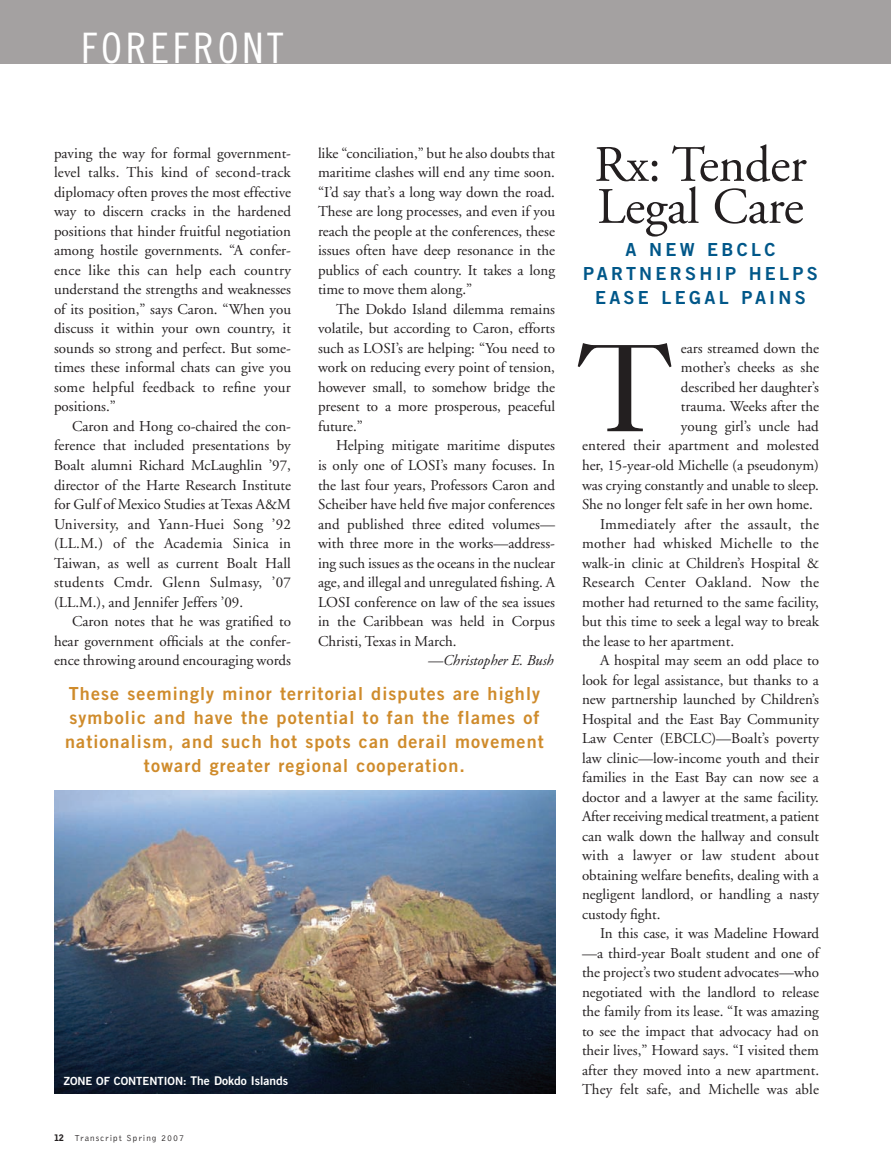
<style>
.page{position:relative;width:891px;height:1175px;background:#fff}
.page>*{position:absolute;margin:0;border:0;box-sizing:border-box;transform-origin:0 0}
.t1{font:124.8px "Caslon Five Forty";color:#231f20}
.t2{font:51px/42px "Adobe Garamond";letter-spacing:-.01em;color:#231f20}
.t3{font:42px "Trade Gothic Cond Eighteen";letter-spacing:.09em;color:#fff}
.t4{font:18px/24px "Trade Gothic Bold Two";letter-spacing:.06em;color:#cf8b2b;text-align:center}
.t5{font:18px/24px "Trade Gothic Bold Two";letter-spacing:.185em;color:#005789;text-align:center}
.t6{font:15px "Adobe Garamond";color:#231f20}
.t7{font:15px "Adobe Garamond";letter-spacing:.02em;color:#231f20}
.t8{font:italic 15px "Adobe Garamond";color:#231f20}
.t9{font:11.25px "Trade Gothic Bold Two";color:#fff}
.t10{font:9px "Bell Gothic BT";letter-spacing:.11em;color:#231f20}
.s1{font-size:12px}
.s2{font-weight:900}
</style>
<div class="page">
<img style="left:54px;top:790px;width:501px;height:304px">
<div style="left:0;top:0;width:891px;height:63px;background:#a4a1a1"></div>
<p class="t3" style="left:81px;top:33px;width:204px">FOREFRONT</p>
<p class="t6" style="left:54px;top:147px;width:239px">paving the way for formal government-</p>
<p class="t6" style="left:54px;top:167px;width:238px">level talks. This kind of second-track</p>
<p class="t6" style="left:54px;top:186px;width:239px">diplomacy often proves the most effective</p>
<p class="t6" style="left:54px;top:206px;width:239px">way to discern cracks in the hardened</p>
<p class="t6" style="left:54px;top:225px;width:239px">positions that hinder fruitful negotiation</p>
<p class="t6" style="left:54px;top:245px;width:239px">among hostile governments. “A confer-</p>
<p class="t7" style="left:54px;top:264px;width:239px">ence like this can help each country</p>
<p class="t6" style="left:54px;top:284px;width:239px">understand the strengths and weaknesses</p>
<p class="t6" style="left:54px;top:303px;width:239px">of its position,” says Caron. “When you</p>
<p class="t6" style="left:54px;top:323px;width:239px">discuss it within your own country, it</p>
<p class="t6" style="left:54px;top:342px;width:239px">sounds so strong and perfect. But some-</p>
<p class="t6" style="left:54px;top:362px;width:239px">times these informal chats can give you</p>
<p class="t6" style="left:54px;top:381px;width:238px">some helpful feedback to refine your</p>
<p class="t6" style="left:54px;top:401px;width:63px">positions.”</p>
<p class="t6" style="left:72px;top:420px;width:221px">Caron and Hong co-chaired the con-</p>
<p class="t6" style="left:54px;top:440px;width:238px">ference that included presentations by</p>
<p class="t6" style="left:54px;top:459px;width:239px">Boalt alumni Richard McLaughlin ’97,</p>
<p class="t6" style="left:54px;top:479px;width:239px">director of the Harte Research Institute</p>
<p class="t6" style="left:54px;top:498px;width:239px">for Gulf of Mexico Studies at Texas A&amp;M</p>
<p class="t7" style="left:54px;top:518px;width:239px">University, and Yann-Huei Song ’92</p>
<p class="t7" style="left:54px;top:537px;width:239px">(LL.M.) of the Academia Sinica in</p>
<p class="t6" style="left:54px;top:557px;width:239px">Taiwan, as well as current Boalt Hall</p>
<p class="t7" style="left:54px;top:576px;width:239px">students Cmdr. Glenn Sulmasy, ’07</p>
<p class="t6" style="left:54px;top:596px;width:191px">(LL.M.), and Jennifer Jeffers ’09.</p>
<p class="t6" style="left:72px;top:615px;width:221px">Caron notes that he was gratified to</p>
<p class="t6" style="left:54px;top:635px;width:239px">hear government officials at the confer-</p>
<p class="t6" style="left:54px;top:654px;width:239px">ence throwing around encouraging words</p>
<p class="t4" style="left:65px;top:683px;width:480px">These seemingly minor territorial disputes are highly symbolic and have the potential to fan the flames of nationalism, and such hot spots can derail movement toward greater regional cooperation.</p>
<p class="t6" style="left:318px;top:147px;width:239px">like “conciliation,” but he also doubts that</p>
<p class="t6" style="left:318px;top:167px;width:239px">maritime clashes will end any time soon.</p>
<p class="t6" style="left:318px;top:186px;width:239px">“I’d say that’s a long way down the road.</p>
<p class="t6" style="left:318px;top:206px;width:239px">These are long processes, and even if you</p>
<p class="t6" style="left:318px;top:225px;width:239px">reach the people at the conferences, these</p>
<p class="t6" style="left:318px;top:245px;width:239px">issues often have deep resonance in the</p>
<p class="t6" style="left:318px;top:264px;width:239px">publics of each country. It takes a long</p>
<p class="t6" style="left:318px;top:284px;width:156px">time to move them along.”</p>
<p class="t6" style="left:336px;top:303px;width:221px">The Dokdo Island dilemma remains</p>
<p class="t6" style="left:318px;top:323px;width:239px">volatile, but according to Caron, efforts</p>
<p class="t6" style="left:318px;top:342px;width:239px">such as LOSI’s are helping: “You need to</p>
<p class="t6" style="left:318px;top:362px;width:239px">work on reducing every point of tension,</p>
<p class="t6" style="left:318px;top:381px;width:239px">however small, to somehow bridge the</p>
<p class="t6" style="left:318px;top:401px;width:239px">present to a more prosperous, peaceful</p>
<p class="t6" style="left:318px;top:420px;width:46px">future.”</p>
<p class="t6" style="left:336px;top:440px;width:221px">Helping mitigate maritime disputes</p>
<p class="t6" style="left:318px;top:459px;width:239px">is only one of LOSI’s many focuses. In</p>
<p class="t6" style="left:318px;top:479px;width:239px">the last four years, Professors Caron and</p>
<p class="t6" style="left:318px;top:498px;width:239px">Scheiber have held five major conferences</p>
<p class="t6" style="left:318px;top:518px;width:239px">and published three edited volumes—</p>
<p class="t6" style="left:318px;top:537px;width:239px">with three more in the works—address-</p>
<p class="t6" style="left:318px;top:557px;width:238px">ing such issues as the oceans in the nuclear</p>
<p class="t6" style="left:318px;top:576px;width:239px">age, and illegal and unregulated fishing. A</p>
<p class="t6" style="left:318px;top:596px;width:239px">LOSI conference on law of the sea issues</p>
<p class="t6" style="left:318px;top:615px;width:238px">in the Caribbean was held in Corpus</p>
<p class="t6" style="left:318px;top:635px;width:140px">Christi, Texas in March.</p>
<p class="t8" style="left:428px;top:654px;width:127px">—Christopher E. Bush</p>
<p class="t9" style="left:64px;top:1076px;width:226px">ZONE OF CONTENTION: <span class="s1">The Dokdo Islands</span></p>
<p class="t10" style="left:54px;top:1134px;width:132px"><span class="s2">12</span> Transcript Spring 2007</p>
<p class="t2" style="left:594px;top:148px;width:214px">Rx: Tender<br>Legal Care</p>
<p class="t5" style="left:583px;top:239px;width:236px">A NEW EBCLC<br>PARTNERSHIP HELPS<br>EASE LEGAL PAINS</p>
<p class="t1" style="left:576px;top:345px;width:99px">T</p>
<p class="t6" style="left:681px;top:342px;width:140px">ears streamed down the</p>
<p class="t6" style="left:681px;top:362px;width:140px">mother’s cheeks as she</p>
<p class="t6" style="left:681px;top:381px;width:140px">described her daughter’s</p>
<p class="t6" style="left:681px;top:401px;width:140px">trauma. Weeks after the</p>
<p class="t6" style="left:681px;top:420px;width:139px">young girl’s uncle had</p>
<p class="t6" style="left:582px;top:440px;width:239px">entered their apartment and molested</p>
<p class="t6" style="left:582px;top:459px;width:239px">her, 15-year-old Michelle (a pseudonym)</p>
<p class="t6" style="left:582px;top:479px;width:238px">was crying constantly and unable to sleep.</p>
<p class="t6" style="left:582px;top:498px;width:232px">She no longer felt safe in her own home.</p>
<p class="t7" style="left:600px;top:518px;width:221px">Immediately after the assault, the</p>
<p class="t7" style="left:582px;top:537px;width:238px">mother had whisked Michelle to the</p>
<p class="t6" style="left:582px;top:557px;width:239px">walk-in clinic at Children’s Hospital &amp;</p>
<p class="t7" style="left:582px;top:576px;width:239px">Research Center Oakland. Now the</p>
<p class="t6" style="left:582px;top:596px;width:239px">mother had returned to the same facility,</p>
<p class="t6" style="left:582px;top:615px;width:239px">but this time to seek a legal way to break</p>
<p class="t6" style="left:582px;top:635px;width:154px">the lease to her apartment.</p>
<p class="t6" style="left:600px;top:654px;width:221px">A hospital may seem an odd place to</p>
<p class="t6" style="left:582px;top:674px;width:239px">look for legal assistance, but thanks to a</p>
<p class="t6" style="left:582px;top:693px;width:239px">new partnership launched by Children’s</p>
<p class="t6" style="left:582px;top:713px;width:239px">Hospital and the East Bay Community</p>
<p class="t6" style="left:582px;top:732px;width:239px">Law Center (EBCLC)—Boalt’s poverty</p>
<p class="t6" style="left:582px;top:752px;width:239px">law clinic—low-income youth and their</p>
<p class="t6" style="left:582px;top:771px;width:239px">families in the East Bay can now see a</p>
<p class="t6" style="left:582px;top:791px;width:239px">doctor and a lawyer at the same facility.</p>
<p class="t6" style="left:582px;top:810px;width:239px">After receiving medical treatment, a patient</p>
<p class="t6" style="left:582px;top:830px;width:239px">can walk down the hallway and consult</p>
<p class="t7" style="left:582px;top:849px;width:239px">with a lawyer or law student about</p>
<p class="t6" style="left:582px;top:869px;width:239px">obtaining welfare benefits, dealing with a</p>
<p class="t6" style="left:582px;top:888px;width:239px">negligent landlord, or handling a nasty</p>
<p class="t6" style="left:582px;top:908px;width:80px">custody fight.</p>
<p class="t6" style="left:600px;top:927px;width:221px">In this case, it was Madeline Howard</p>
<p class="t6" style="left:582px;top:947px;width:239px">—a third-year Boalt student and one of</p>
<p class="t6" style="left:582px;top:966px;width:239px">the project’s two student advocates—who</p>
<p class="t6" style="left:582px;top:986px;width:239px">negotiated with the landlord to release</p>
<p class="t6" style="left:582px;top:1005px;width:239px">the family from its lease. “It was amazing</p>
<p class="t6" style="left:582px;top:1025px;width:239px">to see the impact that advocacy had on</p>
<p class="t6" style="left:582px;top:1044px;width:239px">their lives,” Howard says. “I visited them</p>
<p class="t6" style="left:582px;top:1064px;width:239px">after they moved into a new apartment.</p>
<p class="t6" style="left:582px;top:1083px;width:238px">They felt safe, and Michelle was able</p>
</div>
